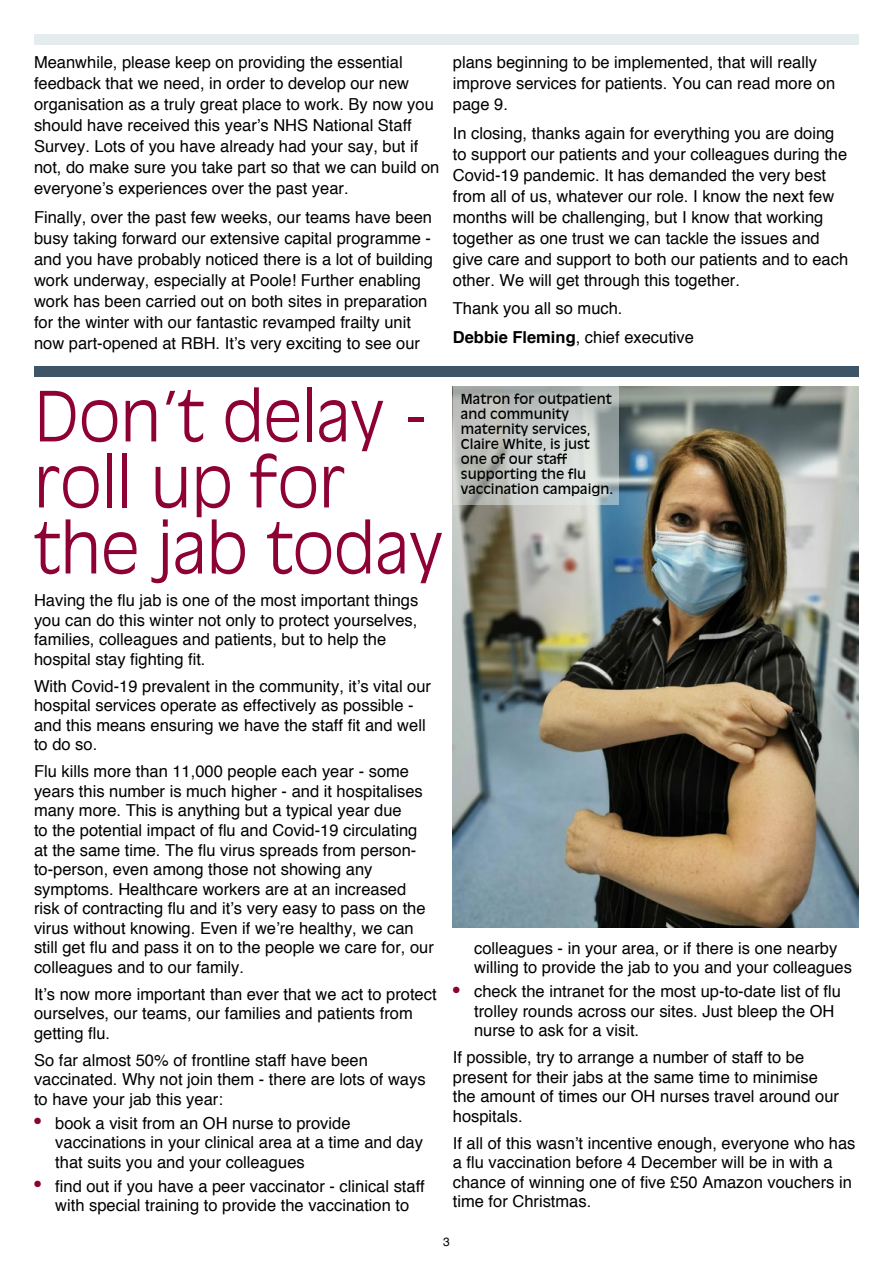
<style>
.page{position:relative;width:893px;height:1263px;background:#fff}
.page>*{position:absolute;margin:0;border:0;box-sizing:border-box;transform-origin:0 0}
.t1{font:300 67.5px/66px "Decade Light S Si";color:#8d0134}
.t2{font:16.5px/19.5px "Helvetica";color:#000}
.t3{font:13.5px/15px "Decade S Si";color:#000}
.t4{font:12px "Helvetica";color:#000}
.s1{font-weight:700}
</style>
<div class="page">
<div style="left:34px;top:34px;width:825px;height:11px;background:#e4eced"></div>
<img style="left:453px;top:386px;width:406px;height:542px">
<svg style="left:453px;top:386px;width:166px;height:119px;background:#bfc4c1"></svg>
<div style="left:34px;top:366px;width:825px;height:10px;background:#3d5567"></div>
<p class="t2" style="left:34px;top:51px;width:407px;line-height:21px">Meanwhile, please keep on providing the essential feedback that we need, in order to develop our new organisation as a truly great place to work. By now you should have received this year’s NHS National Staff Survey. Lots of you have already had your say, but if not, do make sure you take part so that we can build on everyone’s experiences over the past year.</p>
<p class="t2" style="left:34px;top:206px;width:400px;line-height:21px">Finally, over the past few weeks, our teams have been busy taking forward our extensive capital programme - and you have probably noticed there is a lot of building work underway, especially at Poole! Further enabling work has been carried out on both sites in preparation for the winter with our fantastic revamped frailty unit now part-opened at RBH. It’s very exciting to see our</p>
<p class="t2" style="left:453px;top:51px;width:384px;line-height:21px">plans beginning to be implemented, that will really improve services for patients. You can read more on page 9.</p>
<p class="t2" style="left:453px;top:122px;width:397px;line-height:21px">In closing, thanks again for everything you are doing to support our patients and your colleagues during the Covid-19 pandemic. It has demanded the very best from all of us, whatever our role. I know the next few months will be challenging, but I know that working together as one trust we can tackle the issues and give care and support to both our patients and to each other. We will get through this together.</p>
<p class="t2" style="left:453px;top:294px;width:243px;line-height:28.5px">Thank you all so much.<br><span class="s1">Debbie Fleming</span>, chief executive</p>
<h1 class="t1" style="left:34px;top:381px;width:410px">Don’t delay - roll up for the jab today</h1>
<p class="t2" style="left:34px;top:590px;width:386px">Having the flu jab is one of the most important things you can do this winter not only to protect yourselves, families, colleagues and patients, but to help the hospital stay fighting fit.</p>
<p class="t2" style="left:34px;top:676px;width:399px">With Covid-19 prevalent in the community, it’s vital our hospital services operate as effectively as possible - and this means ensuring we have the staff fit and well to do so.</p>
<p class="t2" style="left:34px;top:761px;width:401px">Flu kills more than 11,000 people each year - some years this number is much higher - and it hospitalises many more. This is anything but a typical year due<br>to the potential impact of flu and Covid-19 circulating at the same time. The flu virus spreads from person&shy;to-person, even among those not showing any symptoms. Healthcare workers are at an increased risk of contracting flu and it’s very easy to pass on the virus without knowing. Even if we’re healthy, we can still get flu and pass it on to the people we care for, our colleagues and to our family.</p>
<p class="t2" style="left:34px;top:983px;width:404px">It’s now more important than ever that we act to protect ourselves, our teams, our families and patients from getting flu.</p>
<p class="t2" style="left:34px;top:1049px;width:393px">So far almost 50% of frontline staff have been vaccinated. Why not join them - there are lots of ways to have your jab this year:</p>
<p class="t2" style="left:55px;top:1112px;width:369px;text-indent:-21px"><sup>●</sup> book a visit from an OH nurse to provide vaccinations in your clinical area at a time and day that suits you and your colleagues</p>
<p class="t2" style="left:34px;top:1175px;width:392px;text-align:center"><sup>●</sup> find out if you have a peer vaccinator - clinical staff with special training to provide the vaccination to</p>
<p class="t3" style="left:461px;top:391px;width:154px">Matron for outpatient and community maternity services,<br>Claire White, is just one of our staff supporting the flu vaccination campaign.</p>
<p class="t2" style="left:474px;top:938px;width:379px">colleagues - in your area, or if there is one nearby willing to provide the jab to you and your colleagues</p>
<p class="t2" style="left:474px;top:981px;width:368px;text-indent:-21px"><sup>●</sup> check the intranet for the most up-to-date list of flu trolley rounds across our sites. Just bleep the OH nurse to ask for a visit.</p>
<p class="t2" style="left:453px;top:1047px;width:388px">If possible, try to arrange a number of staff to be present for their jabs at the same time to minimise the amount of times our OH nurses travel around our hospitals.</p>
<p class="t2" style="left:453px;top:1133px;width:404px">If all of this wasn’t incentive enough, everyone who has a flu vaccination before 4 December will be in with a chance of winning one of five £50 Amazon vouchers in time for Christmas.</p>
<p class="t4" style="left:443px;top:1235px;width:8px">3</p>
</div>
